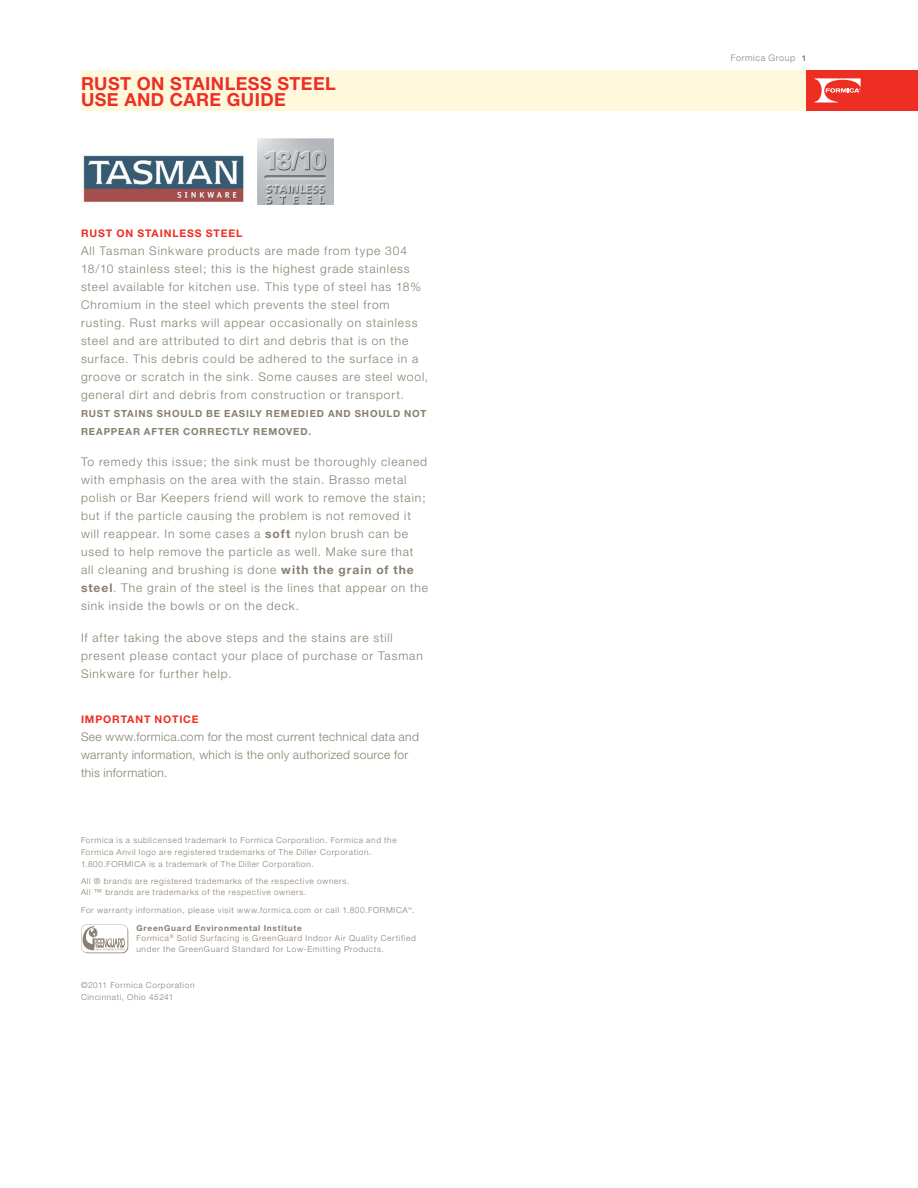
<style>
.page{position:relative;width:918px;height:1188px;background:#fff}
.page>*{position:absolute;margin:0;border:0;box-sizing:border-box;transform-origin:0 0}
.Main_Page_Header_-_A{font:700 18px "Helvetica Neue";letter-spacing:.025em;color:#ee2e22}
.Last_Body_Paragraph{font:300 12px/18px "Helvetica Neue";letter-spacing:.075em;color:#887f6f}
.Last_Body_Paragraph-2{font:300 12px/18px "Helvetica Neue";letter-spacing:.03em;color:#887f6f}
.Paragraph_Header_-_A{font:700 10.5px "Helvetica Neue";letter-spacing:.085em;color:#ee2e22}
.Last_Body_Paragraph-3{font:700 9.75px/18px "Helvetica Neue";letter-spacing:.085em;color:#887f6f}
.t1{font:300 9px "Helvetica Neue";letter-spacing:.065em;color:#887f6f}
.Footer__LC403{font:300 8.25px/10.5px "Helvetica Neue";letter-spacing:.08em;color:#887f6f}
.s1{font-weight:700}
.s2{font-weight:700;font-size:8.25px}
</style>
<div class="page">
<div style="left:81px;top:70px;width:725px;height:41px;background:#fef8dd"></div>
<div style="left:806px;top:70px;width:112px;height:41px;background:#ee2e22"></div>
<svg style="left:815px;top:78px;width:46px;height:24px"></svg>
<svg style="left:81px;top:924px;width:47px;height:29px"></svg>
<img style="left:257px;top:138px;width:76px;height:66px">
<img style="left:82px;top:154px;width:162px;height:49px">
<p class="Main_Page_Header_-_A" style="left:81px;top:72px;width:256px">RUST ON STAINLESS STEEL</p>
<p class="Main_Page_Header_-_A" style="left:81px;top:88px;width:206px">USE AND CARE GUIDE</p>
<p class="Paragraph_Header_-_A" style="left:81px;top:227px;width:163px">RUST ON STAINLESS STEEL</p>
<p class="Last_Body_Paragraph" style="left:81px;top:241px;width:349px">All Tasman Sinkware products are made from type 304<br>18/10 stainless steel; this is the highest grade stainless steel available for kitchen use. This type of steel has 18% Chromium in the steel which prevents the steel from rusting. Rust marks will appear occasionally on stainless steel and are attributed to dirt and debris that is on the surface. This debris could be adhered to the surface in a groove or scratch in the sink. Some causes are steel wool, general dirt and debris from construction or transport.</p>
<p class="Last_Body_Paragraph-3" style="left:81px;top:404px;width:347px">RUST STAINS SHOULD BE EASILY REMEDIED AND SHOULD NOT<br>REAPPEAR AFTER CORRECTLY REMOVED.</p>
<p class="Last_Body_Paragraph" style="left:81px;top:453px;width:349px">To remedy this issue; the sink must be thoroughly cleaned with emphasis on the area with the stain. Brasso metal polish or Bar Keepers friend will work to remove the stain; but if the particle causing the problem is not removed it will reappear. In some cases a <span class="s1">soft</span> nylon brush can be used to help remove the particle as well. Make sure that all cleaning and brushing is done <span class="s1">with the grain of the steel</span>. The grain of the steel is the lines that appear on the sink inside the bowls or on the deck.</p>
<p class="Last_Body_Paragraph" style="left:81px;top:628px;width:343px">If after taking the above steps and the stains are still present please contact your place of purchase or Tasman<br>Sinkware for further help.</p>
<p class="Paragraph_Header_-_A" style="left:81px;top:713px;width:119px">IMPORTANT NOTICE</p>
<p class="Last_Body_Paragraph-2" style="left:81px;top:727px;width:339px">See www.formica.com for the most current technical data and warranty information, which is the only authorized source for this information.</p>
<p class="Footer__LC403" style="left:81px;top:834px;width:317px;line-height:12px">Formica is a sublicensed trademark to Formica Corporation. Formica and the<br>Formica Anvil logo are registered trademarks of The Diller Corporation.<br>1.800.FORMICA is a trademark of The Diller Corporation.</p>
<p class="Footer__LC403" style="left:81px;top:876px;width:270px">All ® brands are registered trademarks of the respective owners.<br>All ™ brands are trademarks of the respective owners.</p>
<p class="Footer__LC403" style="left:81px;top:905px;width:335px">For warranty information, please visit www.formica.com or call 1.800.FORMICA<sup>™</sup>.</p>
<p class="Footer__LC403" style="left:136px;top:922px;width:281px"><span class="s1">GreenGuard Environmental Institute<br></span>Formica<sup>®</sup> Solid Surfacing is GreenGuard Indoor Air Quality Certified under the GreenGuard Standard for Low-Emitting Products.</p>
<p class="Footer__LC403" style="left:81px;top:979px;width:115px">©2011 Formica Corporation</p>
<p class="Footer__LC403" style="left:81px;top:991px;width:94px">Cincinnati, Ohio 45241</p>
<p class="t1" style="left:731px;top:52px;width:77px">Formica Group <span class="s2">1</span></p>
</div>
